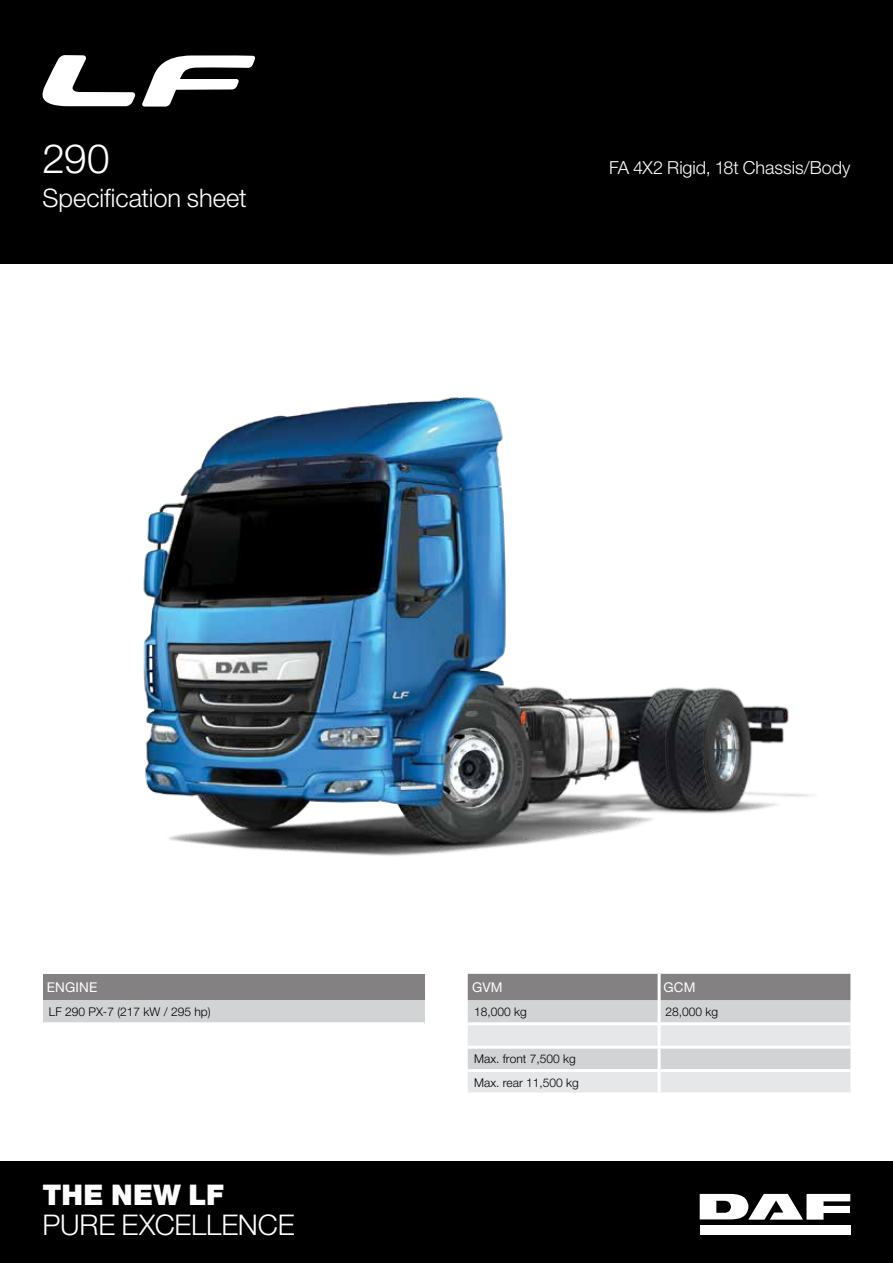
<style>
.page{position:relative;width:893px;height:1263px;background:#fff}
.page>*{position:absolute;margin:0;border:0;box-sizing:border-box;transform-origin:0 0}
._01_Heading_1{font:300 40.5px "Helvetica Neue LT Pro";color:#fff}
._01_Title{font:300 28.5px/30px "Helvetica Neue LT Pro";letter-spacing:-.005em;color:#fff}
._01_Heading_1-2{font:300 25.5px "Helvetica Neue LT Pro";letter-spacing:-.005em;color:#fff}
._01_Heading_1-3{font:300 18px "Helvetica Neue LT Pro";color:#fff}
._01_Kop{font:13.5px "Helvetica Neue LT Pro";letter-spacing:.015em;color:#fff}
.t1{font:300 12px "Helvetica Neue LT Pro";color:#000}
.s1{font-weight:900}
</style>
<div class="page">
<div style="left:0;top:0;width:893px;height:263px;background:#000"></div>
<div style="left:0;top:1161px;width:893px;height:102px;background:#000"></div>
<div style="left:700px;top:1225px;width:150px;height:10px;background:#fff"></div>
<svg style="left:700px;top:1194px;width:150px;height:25px"></svg>
<svg style="left:142px;top:55px;width:114px;height:52px"></svg>
<svg style="left:42px;top:55px;width:94px;height:51px"></svg>
<div style="left:43px;top:974px;width:381px;height:26px;background:#838182"></div>
<div style="left:43px;top:1000px;width:381px;height:24px;background:#d1d3d4"></div>
<hr style="left:43px;top:1022px;width:381px;height:3px;background:#fff">
<svg style="left:468px;top:974px;width:382px;height:118px;background:#c6c7c8"></svg>
<hr style="left:468px;top:1022px;width:191px;height:3px;background:#fff">
<hr style="left:659px;top:1022px;width:191px;height:3px;background:#fff">
<hr style="left:468px;top:1046px;width:191px;height:3px;background:#fff">
<hr style="left:659px;top:1046px;width:191px;height:3px;background:#fff">
<hr style="left:468px;top:1069px;width:191px;height:3px;background:#fff">
<hr style="left:659px;top:1069px;width:191px;height:3px;background:#fff">
<hr style="left:658px;top:974px;width:3px;height:26px;background:#fff">
<hr style="left:658px;top:1000px;width:3px;height:22px;background:#fff">
<hr style="left:658px;top:1025px;width:3px;height:21px;background:#fff">
<hr style="left:658px;top:1049px;width:3px;height:20px;background:#fff">
<hr style="left:658px;top:1072px;width:3px;height:20px;background:#fff">
<img style="left:143px;top:397px;width:671px;height:459px">
<p class="_01_Heading_1" style="left:43px;top:134px;width:68px">290</p>
<p class="_01_Heading_1-2" style="left:43px;top:182px;width:206px">Specification sheet</p>
<p class="_01_Heading_1-3" style="left:609px;top:156px;width:243px">FA 4X2 Rigid, 18t Chassis/Body</p>
<p class="_01_Kop" style="left:47px;top:979px;width:52px">ENGINE</p>
<p class="t1" style="left:49px;top:1005px;width:163px">LF 290 PX-7 (217 kW / 295 hp)</p>
<p class="_01_Title" style="left:43px;top:1179px;width:254px"><span class="s1">THE NEW LF<br></span>PURE EXCELLENCE</p>
<p class="_01_Kop" style="left:472px;top:979px;width:32px">GVM</p>
<p class="_01_Kop" style="left:663px;top:979px;width:34px">GCM</p>
<p class="t1" style="left:474px;top:1005px;width:54px">18,000 kg</p>
<p class="t1" style="left:665px;top:1005px;width:54px">28,000 kg</p>
<p class="t1" style="left:474px;top:1051px;width:103px">Max. front 7,500 kg</p>
<p class="t1" style="left:474px;top:1075px;width:106px">Max. rear 11,500 kg</p>
</div>
